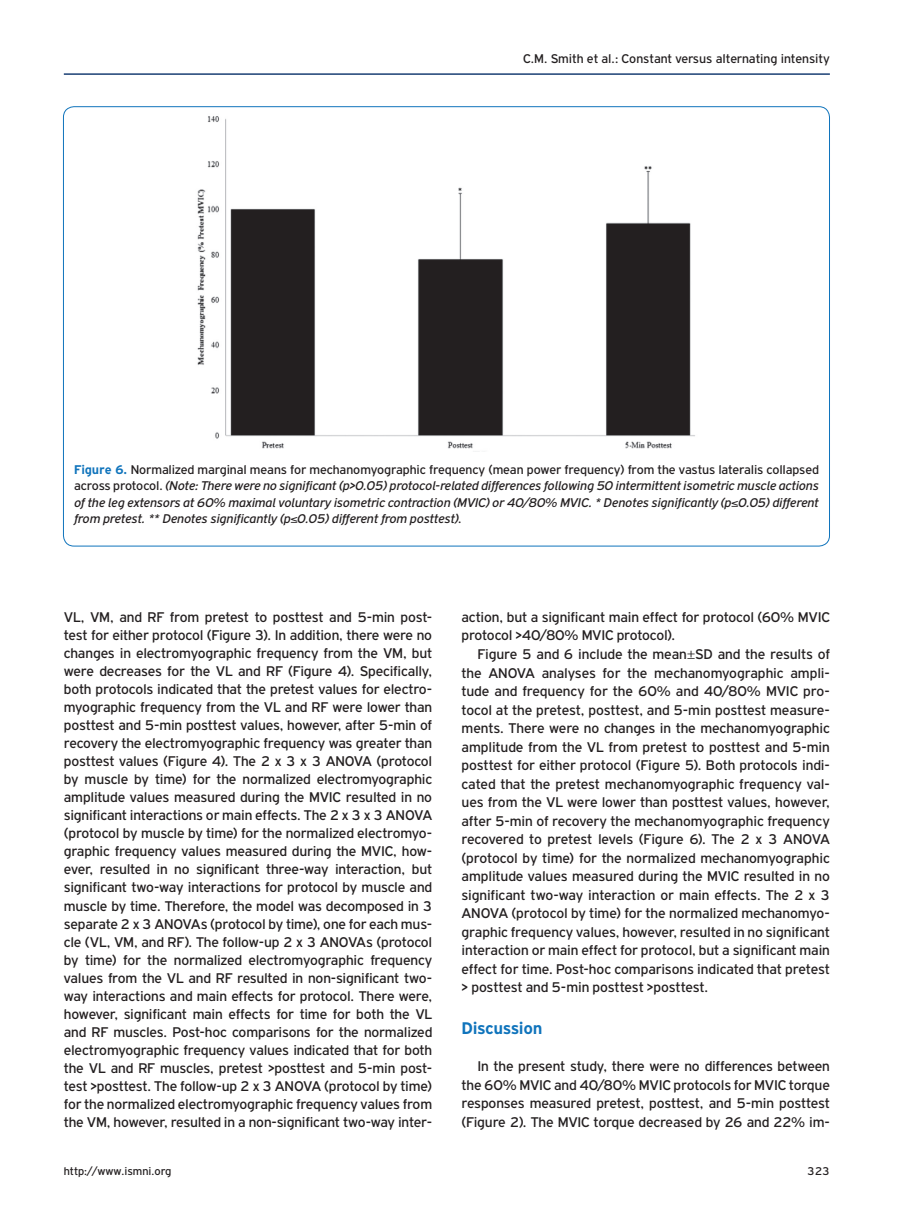
<style>
.page{position:relative;width:915px;height:1212px;background:#fff}
.page>*{position:absolute;margin:0;border:0;box-sizing:border-box;transform-origin:0 0}
.t1{font:700 18px "PF Highway Gothic";letter-spacing:-.025em;color:#1074bc}
.t2{font:15px/18px "PF Highway Gothic";letter-spacing:-.01em;color:#231f20;text-align:justify}
.t3{font:italic 13.5px/16.2px "PF Highway Gothic";letter-spacing:-.015em;color:#231f20;text-align:justify}
.t4{font:13.5px "PF Highway Gothic";color:#231f20}
.t5{font:12px "PF Highway Gothic";color:#231f20}
.s1{font-weight:700;font-style:normal;color:#1074bc}
.s2{font-style:normal}
.s3{font-family:"Minion Pro"}
</style>
<div class="page">
<hr style="left:64px;top:73px;width:765px;height:2px;background:#1a3f74">
<img style="left:197px;top:116px;width:498px;height:333px">
<p class="t4" style="left:523px;top:51px;width:308px">C.M. Smith et al.: Constant versus alternating intensity</p>
<p class="t3" style="left:74px;top:461px;width:746px"><span class="s1">Figure 6.</span> <span class="s2">Normalized marginal means for mechanomyographic frequency (mean power frequency) from the vastus lateralis collapsed across protocol.</span> (Note: There were no significant (p&gt;0.05) protocol-related differences following 50 intermittent isometric muscle actions of the leg extensors at 60% maximal voluntary isometric contraction (MVIC) or 40/80% MVIC. * Denotes significantly (p≤0.05) different from pretest. ** Denotes significantly (p≤0.05) different from posttest)<span class="s2">.</span></p>
<p class="t2" style="left:64px;top:608px;width:370px">VL, VM, and RF from pretest to posttest and 5-min post&shy;test for either protocol (Figure 3). In addition, there were no changes in electromyographic frequency from the VM, but were decreases for the VL and RF (Figure 4). Specifically, both protocols indicated that the pretest values for electro&shy;myographic frequency from the VL and RF were lower than posttest and 5-min posttest values, however, after 5-min of recovery the electromyographic frequency was greater than posttest values (Figure 4). The 2 x 3 x 3 ANOVA (protocol by muscle by time) for the normalized electromyographic amplitude values measured during the MVIC resulted in no significant interactions or main effects. The 2 x 3 x 3 ANOVA (protocol by muscle by time) for the normalized electromyo&shy;graphic frequency values measured during the MVIC, how&shy;ever, resulted in no significant three-way interaction, but significant two-way interactions for protocol by muscle and muscle by time. Therefore, the model was decomposed in 3 separate 2 x 3 ANOVAs (protocol by time), one for each mus&shy;cle (VL, VM, and RF). The follow-up 2 x 3 ANOVAs (protocol by time) for the normalized electromyographic frequency values from the VL and RF resulted in non-significant two&shy;way interactions and main effects for protocol. There were, however, significant main effects for time for both the VL and RF muscles. Post-hoc comparisons for the normalized electromyographic frequency values indicated that for both the VL and RF muscles, pretest &gt;posttest and 5-min post&shy;test &gt;posttest. The follow-up 2 x 3 ANOVA (protocol by time) for the normalized electromyographic frequency values from the VM, however, resulted in a non-significant two-way inter-</p>
<p class="t2" style="left:461px;top:608px;width:370px;line-height:18.6px">action, but a significant main effect for protocol (60% MVIC protocol &gt;40/80% MVIC protocol).</p>
<p class="t2" style="left:461px;top:645px;width:370px;line-height:18.6px;text-indent:16px">Figure 5 and 6 include the mean<span class="s3">±</span>SD and the results of the ANOVA analyses for the mechanomyographic ampli&shy;tude and frequency for the 60% and 40/80% MVIC pro&shy;tocol at the pretest, posttest, and 5-min posttest measure&shy;ments. There were no changes in the mechanomyographic amplitude from the VL from pretest to posttest and 5-min posttest for either protocol (Figure 5). Both protocols indi&shy;cated that the pretest mechanomyographic frequency val&shy;ues from the VL were lower than posttest values, however, after 5-min of recovery the mechanomyographic frequency recovered to pretest levels (Figure 6). The 2 x 3 ANOVA (protocol by time) for the normalized mechanomyographic amplitude values measured during the MVIC resulted in no significant two-way interaction or main effects. The 2 x 3<br>ANOVA (protocol by time) for the normalized mechanomyo&shy;graphic frequency values, however, resulted in no significant interaction or main effect for protocol, but a significant main effect for time. Post-hoc comparisons indicated that pretest &gt; posttest and 5-min posttest &gt;posttest.</p>
<p class="t1" style="left:461px;top:1018px;width:82px">Discussion</p>
<p class="t2" style="left:461px;top:1057px;width:370px;line-height:18.5px;text-indent:16px">In the present study, there were no differences between the 60% MVIC and 40/80% MVIC protocols for MVIC torque responses measured pretest, posttest, and 5-min posttest (Figure 2). The MVIC torque decreased by 26 and 22% im-</p>
<p class="t5" style="left:64px;top:1165px;width:109px">http://www.ismni.org</p>
<p class="t5" style="left:806px;top:1165px;width:24px">323</p>
</div>
